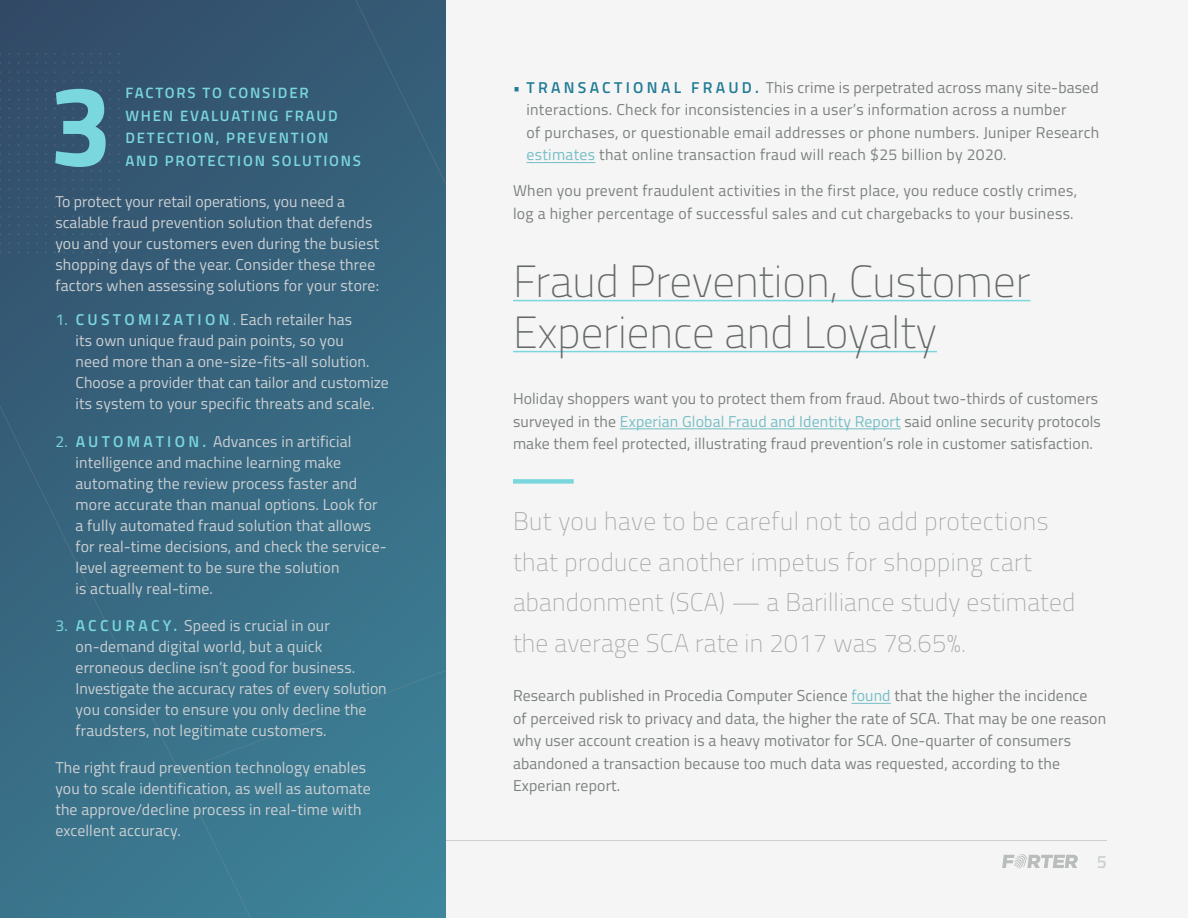
<style>
.page{position:relative;width:1188px;height:918px;background:#f5f5f5}
.page>*{position:absolute;margin:0;border:0;box-sizing:border-box;transform-origin:0 0}
.Intro{font:700 114.3px "Titillium Web";color:#7ad7dd}
.Headline{font:200 45px/51px "Titillium Web";color:#646968}
.Quote_-_inline_text{font:200 25.5px/40.5px "Titillium Web";letter-spacing:.01em;color:#a3a7a6}
.t1{font:600 18px "Titillium Web";color:#ccd0d3}
.Body{font:15.75px/21px "Titillium Web";letter-spacing:.01em;color:#ccd0d3}
.Body-2{font:15.75px/22.5px "Titillium Web";letter-spacing:.01em;color:#7c8180}
.Intro-2{font:600 15px/22.5px "Titillium Web";letter-spacing:.12em;color:#7ad7dd}
.s1{color:#7ad7dd}
.s2{font-weight:600;color:#7ad7dd}
.s3{font-weight:700;color:#217b96}
.s4{font-weight:600;color:#217b96}
.s5{color:#75bec5}
</style>
<div class="page">
<hr style="left:81px;top:840px;width:1026px;height:1px;background:#ccd0d3">
<svg style="left:1002px;top:854px;width:76px;height:14px"></svg>
<svg style="left:0;top:0;width:446px;height:918px;background:#376881"></svg>
<div style="left:181px;top:0;width:265px;height:183px;background:#355a74"></div>
<div style="left:0;top:52px;width:122px;height:103px;background:#33506c"></div>
<div style="left:0;top:160px;width:122px;height:95px;background:#345570"></div>
<hr style="left:526px;top:162px;width:69px;height:1px;background:#75bec5">
<hr style="left:513px;top:300px;width:518px;height:1px;background:#7ad7dd">
<hr style="left:513px;top:351px;width:424px;height:1px;background:#7ad7dd">
<hr style="left:620px;top:429px;width:281px;height:1px;background:#75bec5">
<div style="left:513px;top:479px;width:61px;height:5px;background:#7ad7dd"></div>
<hr style="left:851px;top:703px;width:40px;height:1px;background:#75bec5">
<svg style="left:0;top:379px;width:251px;height:539px;background:#386c84"></svg>
<div style="left:178px;top:670px;width:268px;height:102px;background:#3b788f"></div>
<p class="Intro" style="left:49px;top:38px;width:65px">3</p>
<p class="Intro-2" style="left:125px;top:81px;width:237px">FACTORS TO CONSIDER<br>WHEN EVALUATING FRAUD<br>DETECTION, PREVENTION<br>AND PROTECTION SOLUTIONS</p>
<p class="Body" style="left:55px;top:190px;width:326px">To protect your retail operations, you need a scalable fraud prevention solution that defends you and your customers even during the busiest shopping days of the year. Consider these three factors when assessing solutions for your store:</p>
<p class="Body" style="left:76px;top:309px;width:315px;text-indent:-20px"><span class="s1">1.</span> <span class="s2">CUSTOMIZATION</span><span class="s1">.</span> Each retailer has<br>its own unique fraud pain points, so you<br>need more than a one-size-fits-all solution.<br>Choose a provider that can tailor and customize its system to your specific threats and scale.</p>
<p class="Body" style="left:76px;top:430px;width:313px;text-indent:-20px"><span class="s1">2.</span> <span class="s2">A U T O M A T I O N .</span> Advances in artificial intelligence and machine learning make automating the review process faster and more accurate than manual options. Look for a fully automated fraud solution that allows for real-time decisions, and check the service&shy;level agreement to be sure the solution<br>is actually real-time.</p>
<p class="Body" style="left:76px;top:614px;width:313px;text-indent:-20px"><span class="s1">3.</span> <span class="s2">A C C U R A C Y.</span> Speed is crucial in our on-demand digital world, but a quick erroneous decline isn’t good for business.<br>Investigate the accuracy rates of every solution you consider to ensure you only decline the fraudsters, not legitimate customers.</p>
<p class="Body" style="left:55px;top:756px;width:317px">The right fraud prevention technology enables you to scale identification, as well as automate the approve/decline process in real-time with excellent accuracy.</p>
<p class="Body-2" style="left:526px;top:75px;width:574px;text-indent:-13px"><span class="s3">•</span> <span class="s4">T R A N S A C T I O N A L F R A U D .</span> This crime is perpetrated across many site-based interactions. Check for inconsistencies in a user’s information across a number<br>of purchases, or questionable email addresses or phone numbers. Juniper Research <span class="s5">estimates</span> that online transaction fraud will reach $25 billion by 2020.</p>
<p class="Body-2" style="left:513px;top:179px;width:566px">When you prevent fraudulent activities in the first place, you reduce costly crimes, log a higher percentage of successful sales and cut chargebacks to your business.</p>
<p class="Headline" style="left:513px;top:253px;width:519px">Fraud Prevention, Customer<br>Experience and Loyalty</p>
<p class="Body-2" style="left:513px;top:387px;width:589px">Holiday shoppers want you to protect them from fraud. About two-thirds of customers surveyed in the <span class="s5">Experian Global Fraud and Identity Report</span> said online security protocols make them feel protected, illustrating fraud prevention’s role in customer satisfaction.</p>
<p class="Quote_-_inline_text" style="left:513px;top:500px;width:564px">But you have to be careful not to add protections that produce another impetus for shopping cart abandonment (SCA) — a Barilliance study estimated the average SCA rate in 2017 was 78.65%.</p>
<p class="Body-2" style="left:513px;top:684px;width:595px">Research published in Procedia Computer Science <span class="s5">found</span> that the higher the incidence<br>of perceived risk to privacy and data, the higher the rate of SCA. That may be one reason why user account creation is a heavy motivator for SCA. One-quarter of consumers abandoned a transaction because too much data was requested, according to the Experian report.</p>
<p class="t1" style="left:1097px;top:848px;width:12px">5</p>
</div>
